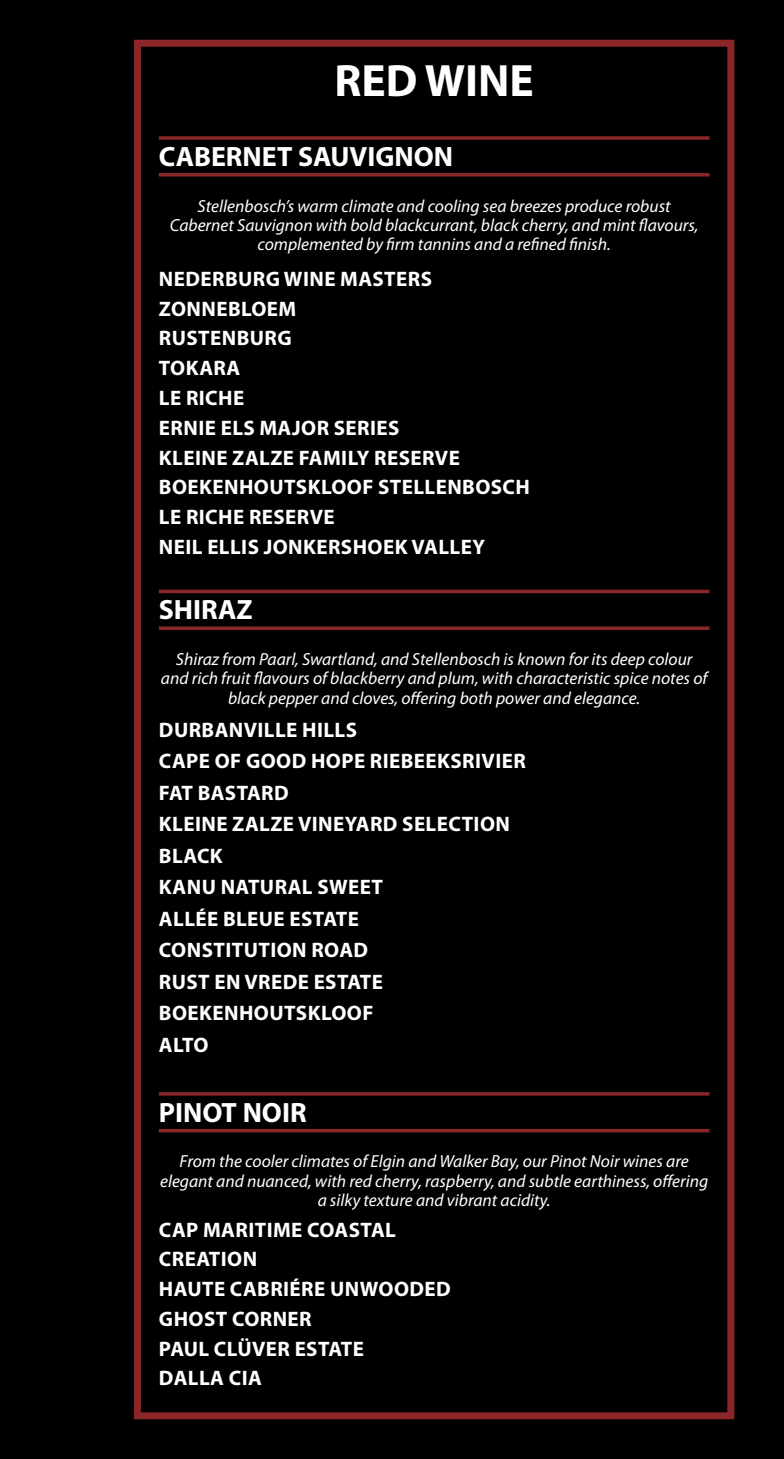
<style>
.page{position:relative;width:784px;height:1459px;background:#fff}
.page>*{position:absolute;margin:0;border:0;box-sizing:border-box;transform-origin:0 0}
.Sub_Heading_Sub{font:700 45.5px "Myriad Pro";color:#fff}
.t1{font:700 28px "Myriad Pro";color:#fff}
.Sub_Heading_Sub-2{font:700 21px "Myriad Pro";letter-spacing:.02em;color:#fff}
.latest_description{font:italic 17.5px/19.2px "Myriad Pro";color:#fff;text-align:center}
</style>
<div class="page">
<div style="left:0;top:0;width:784px;height:1458px;background:#000"></div>
<div style="left:134px;top:40px;width:600px;height:1379px;border:7px solid #8b2729"></div>
<svg style="left:159px;top:136px;width:550px;height:4px;background:#792123"></svg>
<hr style="left:159px;top:173px;width:550px;height:3px;background:#8b2729">
<svg style="left:159px;top:589px;width:550px;height:4px;background:#722021"></svg>
<svg style="left:159px;top:626px;width:550px;height:4px;background:#792223"></svg>
<hr style="left:159px;top:1092px;width:550px;height:3px;background:#8b2729">
<hr style="left:159px;top:1129px;width:550px;height:3px;background:#8b2729">
<p class="Sub_Heading_Sub" style="left:334px;top:51px;width:201px">RED WINE</p>
<p class="t1" style="left:159px;top:138px;width:296px">CABERNET SAUVIGNON</p>
<p class="latest_description" style="left:170px;top:196px;width:530px">Stellenbosch’s warm climate and cooling sea breezes produce robust<br>Cabernet Sauvignon with bold blackcurrant, black cherry, and mint flavours, complemented by firm tannins and a refined finish.</p>
<p class="Sub_Heading_Sub-2" style="left:159px;top:265px;width:275px">NEDERBURG WINE MASTERS</p>
<p class="Sub_Heading_Sub-2" style="left:159px;top:295px;width:139px">ZONNEBLOEM</p>
<p class="Sub_Heading_Sub-2" style="left:159px;top:325px;width:134px">RUSTENBURG</p>
<p class="Sub_Heading_Sub-2" style="left:159px;top:354px;width:83px">TOKARA</p>
<p class="Sub_Heading_Sub-2" style="left:159px;top:384px;width:87px">LE RICHE</p>
<p class="Sub_Heading_Sub-2" style="left:159px;top:414px;width:242px">ERNIE ELS MAJOR SERIES</p>
<p class="Sub_Heading_Sub-2" style="left:159px;top:444px;width:302px">KLEINE ZALZE FAMILY RESERVE</p>
<p class="Sub_Heading_Sub-2" style="left:159px;top:473px;width:372px">BOEKENHOUTSKLOOF STELLENBOSCH</p>
<p class="Sub_Heading_Sub-2" style="left:159px;top:503px;width:177px">LE RICHE RESERVE</p>
<p class="Sub_Heading_Sub-2" style="left:159px;top:533px;width:327px">NEIL ELLIS JONKERSHOEK VALLEY</p>
<p class="t1" style="left:159px;top:592px;width:95px">SHIRAZ</p>
<p class="latest_description" style="left:161px;top:649px;width:548px">Shiraz from Paarl, Swartland, and Stellenbosch is known for its deep colour and rich fruit flavours of blackberry and plum, with characteristic spice notes of black pepper and cloves, offering both power and elegance.</p>
<p class="Sub_Heading_Sub-2" style="left:159px;top:716px;width:200px">DURBANVILLE HILLS</p>
<p class="Sub_Heading_Sub-2" style="left:159px;top:747px;width:368px">CAPE OF GOOD HOPE RIEBEEKSRIVIER</p>
<p class="Sub_Heading_Sub-2" style="left:159px;top:779px;width:131px">FAT BASTARD</p>
<p class="Sub_Heading_Sub-2" style="left:159px;top:810px;width:352px">KLEINE ZALZE VINEYARD SELECTION</p>
<p class="Sub_Heading_Sub-2" style="left:159px;top:842px;width:65px">BLACK</p>
<p class="Sub_Heading_Sub-2" style="left:159px;top:873px;width:226px">KANU NATURAL SWEET</p>
<p class="Sub_Heading_Sub-2" style="left:159px;top:905px;width:201px">ALLÉE BLEUE ESTATE</p>
<p class="Sub_Heading_Sub-2" style="left:159px;top:936px;width:211px">CONSTITUTION ROAD</p>
<p class="Sub_Heading_Sub-2" style="left:159px;top:968px;width:226px">RUST EN VREDE ESTATE</p>
<p class="Sub_Heading_Sub-2" style="left:159px;top:999px;width:216px">BOEKENHOUTSKLOOF</p>
<p class="Sub_Heading_Sub-2" style="left:159px;top:1031px;width:51px">ALTO</p>
<p class="t1" style="left:159px;top:1094px;width:149px">PINOT NOIR</p>
<p class="latest_description" style="left:160px;top:1151px;width:550px">From the cooler climates of Elgin and Walker Bay, our Pinot Noir wines are elegant and nuanced, with red cherry, raspberry, and subtle earthiness, offering a silky texture and vibrant acidity.</p>
<p class="Sub_Heading_Sub-2" style="left:159px;top:1215px;width:238px">CAP MARITIME COASTAL</p>
<p class="Sub_Heading_Sub-2" style="left:159px;top:1245px;width:100px">CREATION</p>
<p class="Sub_Heading_Sub-2" style="left:159px;top:1275px;width:293px">HAUTE CABRIÉRE UNWOODED</p>
<p class="Sub_Heading_Sub-2" style="left:159px;top:1305px;width:154px">GHOST CORNER</p>
<p class="Sub_Heading_Sub-2" style="left:159px;top:1334px;width:207px">PAUL CLÜVER ESTATE</p>
<p class="Sub_Heading_Sub-2" style="left:159px;top:1364px;width:104px">DALLA CIA</p>
</div>
